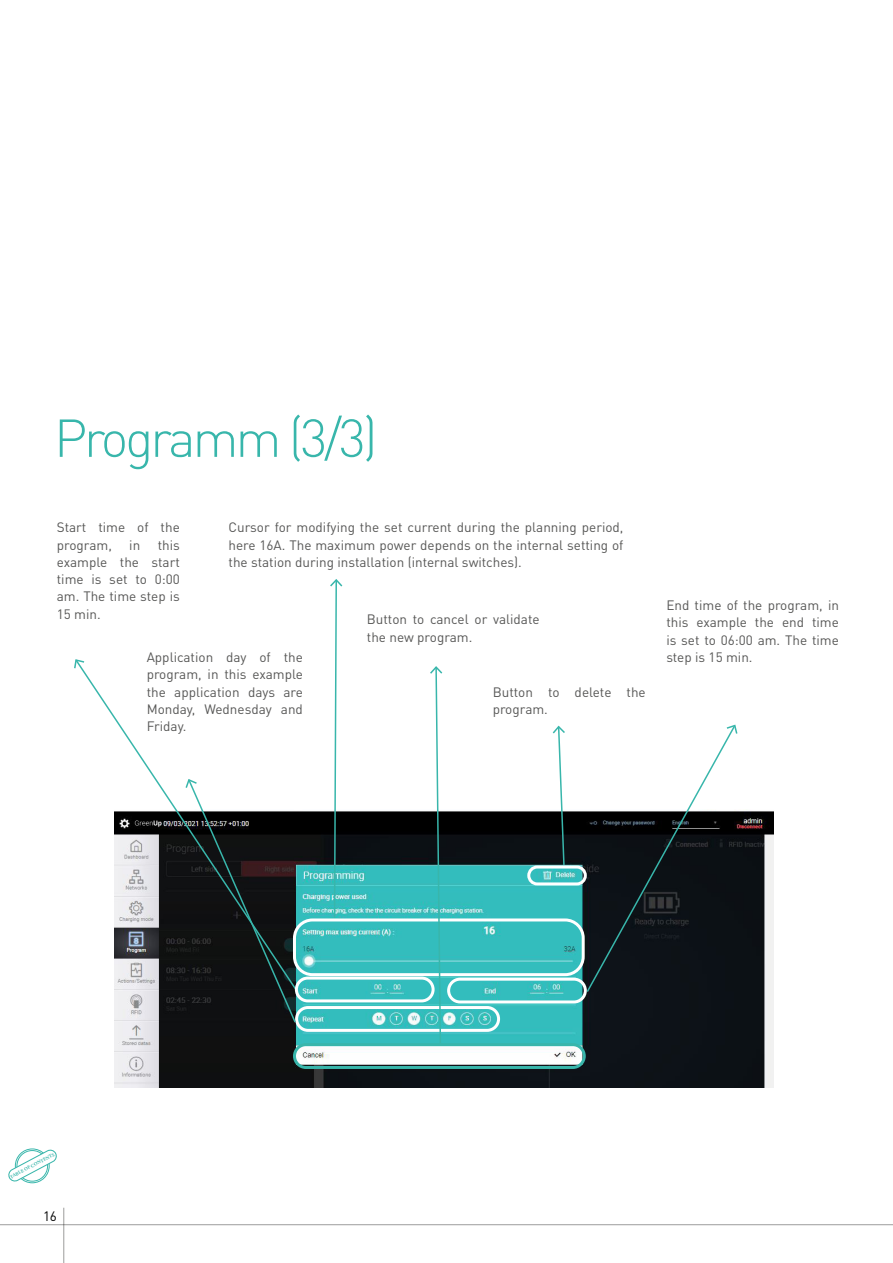
<style>
.page{position:relative;width:893px;height:1263px;background:#fff}
.page>*{position:absolute;margin:0;border:0;box-sizing:border-box;transform-origin:0 0}
.t1{font:300 52.5px "DIN Pro";letter-spacing:-.06em;color:#38b6ab}
.t2{font:13.5px/17.2px "DIN Pro";color:#575756;text-align:justify}
.t3{font:13.5px "DIN Pro";color:#000}
.t4{font:700 4.95px "Minion Pro";color:#38b6ab}
</style>
<div class="page">
<hr style="left:63px;top:1208px;width:1px;height:55px;background:#9d9d9c">
<hr style="left:0;top:1224px;width:893px;height:1px;background:#9d9d9c">
<div style="left:15px;top:1148px;width:35px;height:35px;border:1px solid #38b6ab;border-radius:50%"></div>
<svg style="left:11px;top:1152px;width:44px;height:30px"></svg>
<img style="left:115px;top:811px;width:658px;height:277px">
<div style="left:527px;top:865px;width:60px;height:20px;border:3px solid #fff;border-radius:8px"></div>
<svg style="left:82px;top:670px;width:216px;height:322px"></svg>
<svg style="left:74px;top:659px;width:11px;height:11px"></svg>
<div style="left:293px;top:918px;width:292px;height:58px;border:3px solid #fff;border-radius:18px"></div>
<div style="left:295px;top:976px;width:140px;height:26px;border:3px solid #fff;border-radius:11px"></div>
<div style="left:447px;top:978px;width:140px;height:25px;border:3px solid #fff;border-radius:11px"></div>
<div style="left:295px;top:1006px;width:205px;height:26px;border:3px solid #fff;border-radius:11px"></div>
<div style="left:293px;top:1043px;width:293px;height:26px;border:3px solid #38b6ab;border-radius:11px"></div>
<svg style="left:585px;top:724px;width:153px;height:270px"></svg>
<svg style="left:551px;top:725px;width:16px;height:141px"></svg>
<svg style="left:428px;top:666px;width:16px;height:379px"></svg>
<svg style="left:328px;top:579px;width:16px;height:340px"></svg>
<svg style="left:184px;top:778px;width:113px;height:246px;background:#333737"></svg>
<h1 class="t1" style="left:54px;top:402px;width:325px">Programm (3/3)</h1>
<p class="t2" style="left:57px;top:518px;width:125px">Start time of the program,</p>
<p class="t2" style="left:57px;top:535px;width:125px;text-indent:101px">this example the start time is set to 0:00 am. The time step is 15 min.</p>
<p class="t2" style="left:129px;top:535px;width:13px">in</p>
<p class="t2" style="left:229px;top:518px;width:396px">Cursor for modifying the set current during the planning period, here 16A. The maximum power depends on the internal setting of the station during installation (internal switches).</p>
<p class="t2" style="left:367px;top:610px;width:174px">Button to cancel or validate the new program.</p>
<p class="t2" style="left:147px;top:648px;width:158px">Application day of the program, in this example the application days are Monday, Wednesday and Friday.</p>
<p class="t2" style="left:493px;top:683px;width:155px">Button to delete the program.</p>
<p class="t2" style="left:666px;top:596px;width:174px">End time of the program, in this example the end time is set to 06:00 am. The time step is 15 min.</p>
<p class="t4" style="left:9px;top:1174px;width:51px;rotate:-28deg">TABLE OF CONTENTS</p>
<p class="t3" style="left:43px;top:1207px;width:15px">16</p>
</div>
